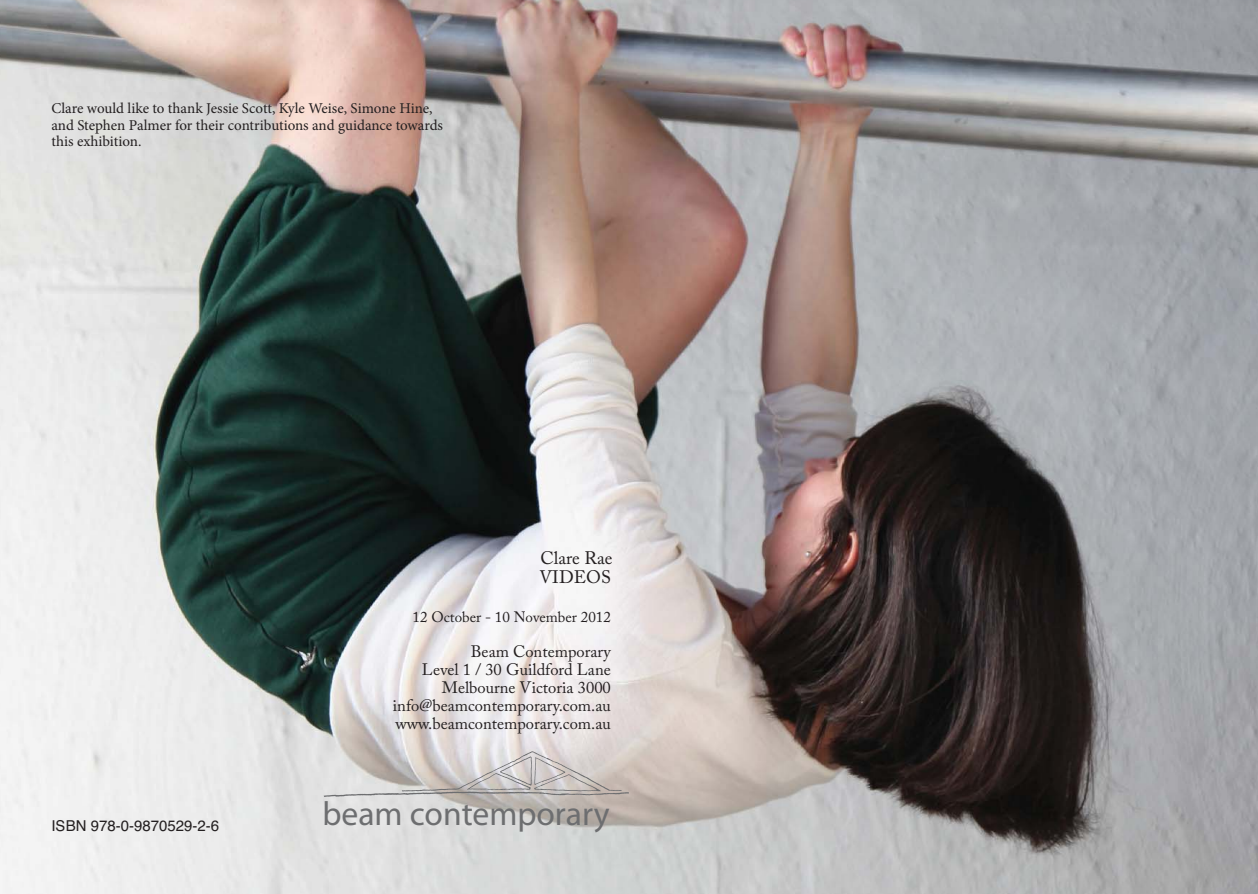
<style>
.page{position:relative;width:1258px;height:894px;background:#fff}
.page>*{position:absolute;margin:0;border:0;box-sizing:border-box;transform-origin:0 0}
.t1{font:33.6px "Myriad Pro";color:#6d6e70}
.t2{font:18px/19.5px "Adobe Caslon Pro";color:#231f20}
.t3{font:16.5px/18px "Adobe Caslon Pro";color:#231f20;text-align:right}
.t4{font:15px/16.5px "Minion Pro";color:#231f20}
.t5{font:15px "Adobe Caslon Pro";color:#231f20}
.t6{font:15px "Helvetica";color:#231f20}
</style>
<div class="page">
<img style="left:0;top:0;width:1258px;height:893px">
<svg style="left:324px;top:751px;width:305px;height:46px;background:#cac5c3"></svg>
<p class="t4" style="left:51px;top:101px;width:393px">Clare would like to thank Jessie Scott, Kyle Weise, Simone Hine, and Stephen Palmer for their contributions and guidance towards this exhibition.</p>
<p class="t6" style="left:51px;top:819px;width:169px">ISBN 978-0-9870529-2-6</p>
<p class="t2" style="left:540px;top:550px;width:74px">Clare Rae<br>VIDEOS</p>
<p class="t5" style="left:413px;top:611px;width:200px">12 October - 10 November 2012</p>
<p class="t3" style="left:393px;top:644px;width:219px">Beam Contemporary<br>Level 1 / 30 Guildford Lane<br>Melbourne Victoria 3000 info@beamcontemporary.com.au www.beamcontemporary.com.au</p>
<h1 class="t1" style="left:322px;top:793px;width:289px">beam contemporary</h1>
</div>
